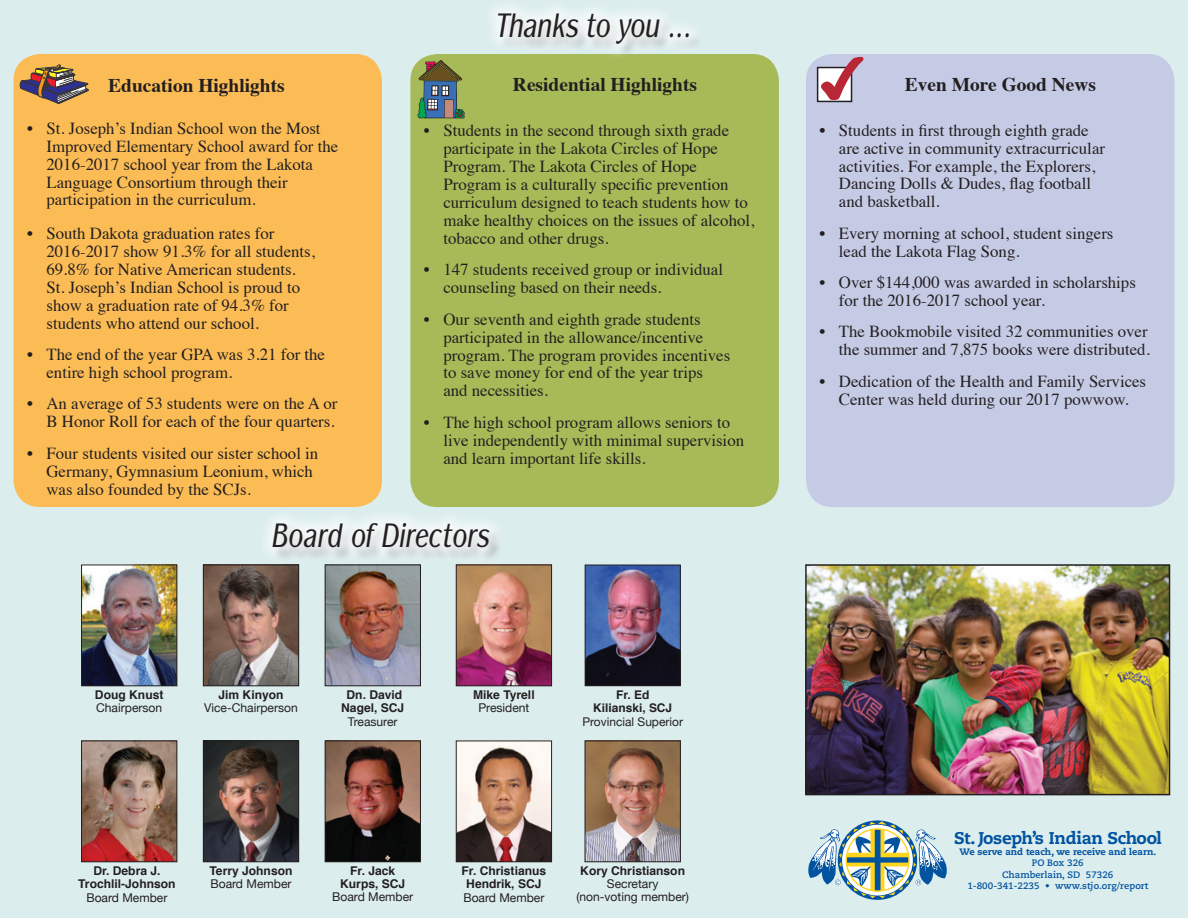
<style>
.page{position:relative;width:1188px;height:918px;background:#dcedee}
.page>*{position:absolute;margin:0;border:0;box-sizing:border-box;transform-origin:0 0}
.t1{font:35.25px "Panache Book Italic DTC";color:#231f20;scale:.8 1}
.t2{font:700 19.5px "Times";color:#231f20}
.t3{font:800 16.95px "Caecilia LT Std";letter-spacing:-.02em;color:#0153a0}
.t4{font:16.8px/18px "Times";color:#231f20}
.t5{font:700 12.15px/13.5px "Helvetica";color:#231f20;text-align:center}
.t6{font:12.15px "Helvetica Neue";color:#231f20}
.t7{font:700 12px "Helvetica";color:#231f20}
.t8{font:12px "Helvetica Neue";color:#231f20}
.t9{font:700 9.3px/11.2px "Caecilia LT Std";color:#0153a0;text-align:center}
.s1{font-size:17.25px}
.s2{font-weight:800}
</style>
<div class="page">
<img style="left:83px;top:567px;width:92px;height:117px">
<div style="left:81px;top:565px;width:96px;height:121px;border:1px solid #231f20"></div>
<svg style="left:808px;top:820px;width:139px;height:80px"></svg>
<div style="left:256px;top:506px;width:250px;height:58px;background:#fff;opacity:.75"></div>
<img style="left:83px;top:743px;width:92px;height:117px">
<div style="left:81px;top:741px;width:96px;height:121px;border:1px solid #231f20"></div>
<img style="left:205px;top:743px;width:92px;height:117px">
<div style="left:203px;top:741px;width:96px;height:121px;border:1px solid #231f20"></div>
<img style="left:327px;top:567px;width:92px;height:117px">
<div style="left:325px;top:565px;width:96px;height:121px;border:1px solid #231f20"></div>
<img style="left:458px;top:743px;width:92px;height:117px">
<div style="left:456px;top:741px;width:96px;height:121px;border:1px solid #231f20"></div>
<img style="left:327px;top:743px;width:92px;height:117px">
<div style="left:325px;top:741px;width:96px;height:121px;border:1px solid #231f20"></div>
<img style="left:458px;top:567px;width:92px;height:117px">
<div style="left:456px;top:565px;width:96px;height:121px;border:1px solid #231f20"></div>
<img style="left:587px;top:743px;width:92px;height:117px">
<div style="left:585px;top:741px;width:96px;height:121px;border:1px solid #231f20"></div>
<img style="left:205px;top:567px;width:92px;height:117px">
<div style="left:203px;top:565px;width:96px;height:121px;border:1px solid #231f20"></div>
<div style="left:14px;top:54px;width:368px;height:453px;background:#fcbc55;border-radius:27px"></div>
<div style="left:410px;top:54px;width:369px;height:453px;background:#a7ba58;border-radius:27px"></div>
<svg style="left:20px;top:65px;width:68px;height:39px"></svg>
<svg style="left:417px;top:60px;width:48px;height:59px"></svg>
<div style="left:806px;top:54px;width:369px;height:453px;background:#c5cbe5;border-radius:27px"></div>
<div style="left:818px;top:68px;width:34px;height:33px;background:#fff"></div>
<div style="left:817px;top:67px;width:35px;height:35px;border:1px solid #231f20"></div>
<div style="left:481px;top:0;width:224px;height:60px;background:#fff;opacity:.75"></div>
<img style="left:808px;top:567px;width:359px;height:225px">
<div style="left:805px;top:564px;width:365px;height:231px;border:2px solid #231f20"></div>
<img style="left:587px;top:567px;width:92px;height:117px">
<div style="left:585px;top:565px;width:96px;height:121px;border:1px solid #231f20"></div>
<svg style="left:821px;top:56px;width:32px;height:44px"></svg>
<p class="t2" style="left:108px;top:67px;width:178px">Education Highlights</p>
<p class="t4" style="left:27px;top:118px;width:295px">• St. Joseph’s Indian School won the Most</p>
<p class="t4" style="left:47px;top:136px;width:293px">Improved Elementary School award for the</p>
<p class="t4" style="left:47px;top:154px;width:268px">2016-2017 school year from the Lakota</p>
<p class="t4" style="left:47px;top:171px;width:243px">Language Consortium through their</p>
<p class="t4" style="left:47px;top:189px;width:211px">participation in the curriculum.</p>
<p class="t4" style="left:27px;top:223px;width:249px">• South Dakota graduation rates for</p>
<p class="t4" style="left:47px;top:241px;width:270px">2016-2017 show 91.3% for all students,</p>
<p class="t4" style="left:47px;top:259px;width:255px">69.8% for Native American students.<br>St. Joseph’s Indian School is proud to</p>
<p class="t4" style="left:47px;top:295px;width:244px">show a graduation rate of 94.3% for</p>
<p class="t4" style="left:47px;top:313px;width:214px">students who attend our school.</p>
<p class="t4" style="left:47px;top:344px;width:280px;text-indent:-20px">• The end of the year GPA was 3.21 for the entire high school program.</p>
<p class="t4" style="left:27px;top:393px;width:312px;text-align:right">• An average of 53 students were on the A or<br>B Honor Roll for each of the four quarters.</p>
<p class="t4" style="left:27px;top:443px;width:293px">• Four students visited our sister school in</p>
<p class="t4" style="left:47px;top:461px;width:268px">Germany, Gymnasium Leonium, which</p>
<p class="t4" style="left:46px;top:479px;width:206px">was also founded by the SCJs.</p>
<p class="t1" style="left:497px;top:5px;width:246px">Thanks to you ...</p>
<p class="t2" style="left:513px;top:66px;width:186px">Residential Highlights</p>
<p class="t4" style="left:443px;top:120px;width:312px;text-indent:-20px">• Students in the second through sixth grade participate in the Lakota Circles of Hope Program. The Lakota Circles of Hope Program is a culturally specific prevention curriculum designed to teach students how to make healthy choices on the issues of alcohol, tobacco and other drugs.</p>
<p class="t4" style="left:424px;top:259px;width:301px">• 147 students received group or individual</p>
<p class="t4" style="left:443px;top:277px;width:220px">counseling based on their needs.</p>
<p class="t4" style="left:443px;top:309px;width:288px;text-indent:-20px">• Our seventh and eighth grade students participated in the allowance/incentive program. The program provides incentives to save money for end of the year trips and necessities.</p>
<p class="t4" style="left:424px;top:412px;width:308px">• The high school program allows seniors to</p>
<p class="t4" style="left:443px;top:430px;width:302px">live independently with minimal supervision</p>
<p class="t4" style="left:443px;top:448px;width:204px">and learn important life skills.</p>
<p class="t1" style="left:272px;top:515px;width:274px">Board of Directors</p>
<p class="t5" style="left:95px;top:688px;width:70px">Doug Knust</p>
<p class="t6" style="left:96px;top:699px;width:68px">Chairperson</p>
<p class="t5" style="left:218px;top:688px;width:67px">Jim Kinyon</p>
<p class="t6" style="left:204px;top:699px;width:95px">Vice-Chairperson</p>
<p class="t5" style="left:341px;top:688px;width:65px">Dn. David<br>Nagel, SCJ</p>
<p class="t6" style="left:348px;top:713px;width:51px">Treasurer</p>
<p class="t5" style="left:473px;top:688px;width:63px">Mike Tyrell</p>
<p class="t6" style="left:478px;top:699px;width:53px">President</p>
<p class="t7" style="left:616px;top:685px;width:35px">Fr. Ed</p>
<p class="t7" style="left:593px;top:698px;width:81px">Kilianski, SCJ</p>
<p class="t8" style="left:582px;top:713px;width:102px">Provincial Superior</p>
<p class="t5" style="left:78px;top:864px;width:99px">Dr. Debra J.<br>Trochlil-Johnson</p>
<p class="t6" style="left:86px;top:889px;width:83px">Board Member</p>
<p class="t5" style="left:209px;top:864px;width:85px">Terry Johnson</p>
<p class="t6" style="left:210px;top:875px;width:83px">Board Member</p>
<p class="t5" style="left:350px;top:864px;width:47px">Fr. Jack</p>
<p class="t5" style="left:340px;top:877px;width:67px">Kurps, SCJ</p>
<p class="t6" style="left:332px;top:888px;width:83px">Board Member</p>
<p class="t5" style="left:462px;top:864px;width:86px">Fr. Christianus<br>Hendrik, SCJ</p>
<p class="t6" style="left:463px;top:889px;width:83px">Board Member</p>
<p class="t5" style="left:580px;top:864px;width:106px">Kory Christianson</p>
<p class="t6" style="left:607px;top:875px;width:53px">Secretary</p>
<p class="t6" style="left:576px;top:888px;width:114px">(non-voting member)</p>
<p class="t2" style="left:905px;top:66px;width:193px">Even More Good News</p>
<p class="t4" style="left:839px;top:120px;width:268px;text-indent:-20px"><span class="s1">•</span> Students in first through eighth grade are active in community extracurricular</p>
<p class="t4" style="left:839px;top:155px;width:258px">activities. For example, the Explorers,</p>
<p class="t4" style="left:839px;top:173px;width:254px">Dancing Dolls &amp; Dudes, flag football</p>
<p class="t4" style="left:839px;top:191px;width:102px">and basketball.</p>
<p class="t4" style="left:819px;top:223px;width:296px">• Every morning at school, student singers</p>
<p class="t4" style="left:839px;top:241px;width:182px">lead the Lakota Flag Song.</p>
<p class="t4" style="left:819px;top:272px;width:318px">• Over $144,000 was awarded in scholarships</p>
<p class="t4" style="left:839px;top:290px;width:207px">for the 2016-2017 school year.</p>
<p class="t4" style="left:819px;top:321px;width:330px">• The Bookmobile visited 32 communities over</p>
<p class="t4" style="left:839px;top:339px;width:312px">the summer and 7,875 books were distributed.</p>
<p class="t4" style="left:819px;top:371px;width:328px">• Dedication of the Health and Family Services</p>
<p class="t4" style="left:839px;top:389px;width:291px">Center was held during our 2017 powwow.</p>
<p class="t3" style="left:954px;top:828px;width:209px">St. Joseph’s Indian School</p>
<p class="t9" style="left:960px;top:846px;width:198px"><span class="s2">We serve and teach, we receive and learn.<br></span>PO Box 326<br>Chamberlain, SD 57326<br>1-800-341-2235 • www.stjo.org/report</p>
</div>
